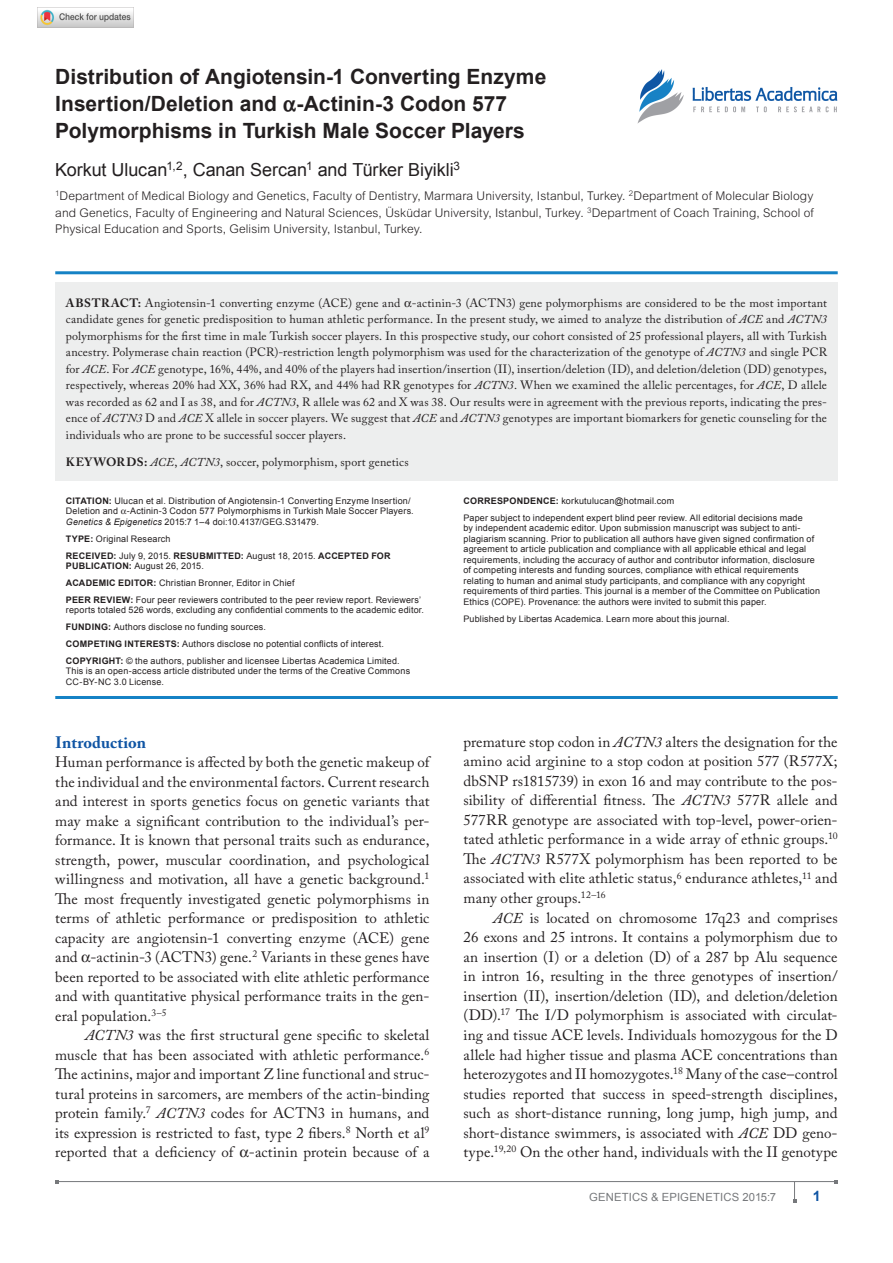
<style>
.page{position:relative;width:893px;height:1263px;background:#fff}
.page>*{position:absolute;margin:0;border:0;box-sizing:border-box;transform-origin:0 0}
.ArticleTitle{font:700 21px/27px "Arial";color:#231f20}
.AuthorName{font:18px "Arial";letter-spacing:-.01em;color:#231f20}
.Heading1{font:700 16.5px "Adobe Caslon Pro";color:#1055a4}
.BodyText{font:15px/19.5px "Adobe Caslon Pro";letter-spacing:.005em;color:#231f20;text-align:justify}
.BodyText_First{font:15px/19.5px "Adobe Caslon Pro";letter-spacing:.005em;color:#231f20;text-align:justify}
.RunningFooter-Folio{font:700 14.25px "Arial";color:#1055a4}
.t1{font:12px/16.5px "Adobe Caslon Pro";letter-spacing:.015em;color:#231f20;text-align:justify}
.AuthorAffiliation{font:300 12px/16.5px "Arial MT Std";letter-spacing:.01em;color:#231f20;text-align:justify}
.RunningFooter{font:11.25px "Arial";letter-spacing:.015em;color:#76787b}
.t2{font:9px/10.5px "Arial";letter-spacing:.02em;color:#231f20}
.s1{font-weight:700}
.s2{font-style:italic}
</style>
<div class="page">
<hr style="left:57px;top:1181px;width:779px;height:1px;background:#76787b">
<svg style="left:793px;top:1182px;width:3px;height:20px"></svg>
<img style="left:637px;top:69px;width:201px;height:55px">
<hr style="left:55px;top:271px;width:783px;height:3px;background:#1582c5">
<hr style="left:55px;top:696px;width:783px;height:3px;background:#1582c5">
<div style="left:55px;top:282px;width:783px;height:199px;background:#edeeee"></div>
<img style="left:38px;top:8px;width:96px;height:19px">
<p class="ArticleTitle" style="left:55px;top:64px;width:493px">Distribution of Angiotensin-1 Converting Enzyme<br>Insertion/Deletion and -Actinin-3 Codon 577<br>Polymorphisms in Turkish Male Soccer Players</p>
<p class="AuthorName" style="left:55px;top:158px;width:406px">Korkut Ulucan<sup>1,2</sup>, Canan Sercan<sup>1</sup> and Türker Biyikli<sup>3</sup></p>
<p class="AuthorAffiliation" style="left:55px;top:188px;width:760px"><sup>1</sup>Department of Medical Biology and Genetics, Faculty of Dentistry, Marmara University, Istanbul, Turkey. <sup>2</sup>Department of Molecular Biology and Genetics, Faculty of Engineering and Natural Sciences, Üsküdar University, Istanbul, Turkey. <sup>3</sup>Department of Coach Training, School of Physical Education and Sports, Gelisim University, Istanbul, Turkey.</p>
<p class="t1" style="left:66px;top:294px;width:763px"><span class="s1">ABSTRACT:</span> Angiotensin-1 converting enzyme (ACE) gene and -actinin-3 (ACTN3) gene polymorphisms are considered to be the most important candidate genes for genetic predisposition to human athletic performance. In the present study, we aimed to analyze the distribution of <span class="s2">ACE</span> and <span class="s2">ACTN3 </span>polymorphisms for the first time in male Turkish soccer players. In this prospective study, our cohort consisted of 25 professional players, all with Turkish ancestry. Polymerase chain reaction (PCR)-restriction length polymorphism was used for the characterization of the genotype of <span class="s2">ACTN3</span> and single PCR for <span class="s2">ACE</span>. For <span class="s2">ACE</span> genotype, 16%, 44%, and 40% of the players had insertion/insertion (II), insertion/deletion (ID), and deletion/deletion (DD) genotypes, respectively, whereas 20% had XX, 36% had RX, and 44% had RR genotypes for <span class="s2">ACTN3</span>. When we examined the allelic percentages, for <span class="s2">ACE</span>, D allele was recorded as 62 and I as 38, and for <span class="s2">ACTN3</span>, R allele was 62 and X was 38. Our results were in agreement with the previous reports, indicating the pres&shy;ence of <span class="s2">ACTN3</span> D and <span class="s2">ACE</span> X allele in soccer players. We suggest that <span class="s2">ACE</span> and <span class="s2">ACTN3</span> genotypes are important biomarkers for genetic counseling for the individuals who are prone to be successful soccer players.</p>
<p class="t1" style="left:66px;top:453px;width:344px"><span class="s1">KEYWORDS:</span> <span class="s2">ACE</span>, <span class="s2">ACTN3</span>, soccer, polymorphism, sport genetics</p>
<p class="t2" style="left:66px;top:495px;width:349px"><span class="s1">CITATION:</span> Ulucan et al. Distribution of Angiotensin-1 Converting Enzyme I nsertion/<br>Deletion and -Actinin-3 Codon 577 Polymorphisms in Turkish Male Soccer Players.<br><span class="s2">Genetics &amp; Epigenetics</span> 2015:7 1–4 doi:10.4137/GEG.S31479.</p>
<p class="t2" style="left:66px;top:530px;width:326px;line-height:16.8px"><span class="s1">TYPE:</span> Original Research<br><span class="s1">RECEIVED:</span> July 9, 2015. <span class="s1">RESUBMITTED:</span> August 18, 2015. <span class="s1">ACCEPTED FOR</span></p>
<p class="t2" style="left:66px;top:558px;width:357px;line-height:16.8px"><span class="s1">PUBLICATION:</span> August 26, 2015.<br><span class="s1">ACADEMIC EDITOR:</span> Christian Bronner, Editor in Chief<br><span class="s1">PEER REVIEW:</span> Four peer reviewers contributed to the peer review report. Reviewers’</p>
<p class="t2" style="left:66px;top:602px;width:360px;line-height:16.8px">reports totaled 526 words, excluding any confidential comments to the academic editor.<br><span class="s1">FUNDING:</span> Authors disclose no funding sources.<br><span class="s1">COMPETING INTERESTS:</span> Authors disclose no potential conflicts of interest.<br><span class="s1">COPYRIGHT:</span> © the authors, publisher and licensee Libertas Academica Limited.</p>
<p class="t2" style="left:66px;top:666px;width:346px">This is an open-access article distributed under the terms of the Creative Commons<br>CC-BY-NC 3.0 License.</p>
<p class="t2" style="left:463px;top:492px;width:341px;line-height:16.8px"><span class="s1">CORRESPONDENCE:</span> korkutulucan@hotmail.com<br>Paper subject to independent expert blind peer review. All editorial decisions made</p>
<p class="t2" style="left:463px;top:523px;width:358px">by independent academic editor. Upon submission manuscript was subject to anti&shy;plagiarism scanning. Prior to publication all authors have given signed confirmation of agreement to article publication and compliance with all applicable ethical and legal requirements, including the accuracy of author and contributor information, disclosure of competing interests and funding sources, compliance with ethical requirements relating to human and animal study participants, and compliance with any copyright requirements of third parties. This journal is a member of the Committee on Publication Ethics (COPE). Provenance: the authors were invited to submit this paper.</p>
<p class="t2" style="left:463px;top:613px;width:267px">Published by Libertas Academica. Learn more about this journal.</p>
<p class="Heading1" style="left:55px;top:732px;width:92px">Introduction</p>
<p class="BodyText_First" style="left:55px;top:752px;width:376px">Human performance is affected by both the genetic makeup of the individual and the environmental factors. Current research and interest in sports genetics focus on genetic variants that may make a significant contribution to the individual’s per&shy;formance. It is known that personal traits such as endurance, strength, power, muscular coordination, and psychological willingness and motivation, all have a genetic background.<sup>1<br></sup>The most frequently investigated genetic polymorphisms in terms of athletic performance or predisposition to athletic capacity are angiotensin-1 converting enzyme (ACE) gene and -actinin-3 (ACTN3) gene.<sup>2</sup> Variants in these genes have been reported to be associated with elite athletic performance and with quantitative physical performance traits in the gen&shy;eral population.<sup>3–5</sup></p>
<p class="BodyText" style="left:55px;top:1025px;width:376px;text-indent:30px"><span class="s2">ACTN3</span> was the first structural gene specific to skeletal muscle that has been associated with athletic performance.<sup>6<br></sup>The actinins, major and important Z line functional and struc&shy;tural proteins in sarcomers, are members of the actin-binding protein family.<sup>7</sup> <span class="s2">ACTN3</span> codes for ACTN3 in humans, and its expression is restricted to fast, type 2 fibers.<sup>8</sup> North et al<sup>9 </sup>reported that a deficiency of -actinin protein because of a</p>
<p class="BodyText" style="left:463px;top:732px;width:376px">premature stop codon in <span class="s2">ACTN3</span> alters the designation for the amino acid arginine to a stop codon at position 577 (R577X; dbSNP rs1815739) in exon 16 and may contribute to the pos&shy;sibility of differential fitness. The <span class="s2">ACTN3</span> 577R allele and 577RR genotype are associated with top-level, power-orien&shy;tated athletic performance in a wide array of ethnic groups.<sup>10<br></sup>The <span class="s2">ACTN3</span> R577X polymorphism has been reported to be associated with elite athletic status,<sup>6</sup> endurance athletes,<sup>11</sup> and many other groups.<sup>12–16</sup></p>
<p class="BodyText" style="left:463px;top:908px;width:376px;text-indent:30px"><span class="s2">ACE</span> is located on chromosome 17q23 and comprises 26 exons and 25 introns. It contains a polymorphism due to an insertion (I) or a deletion (D) of a 287 bp Alu sequence in intron 16, resulting in the three genotypes of insertion/ insertion (II), insertion/deletion (ID), and deletion/deletion (DD).<sup>17</sup> The I/D polymorphism is associated with circulat&shy;ing and tissue ACE levels. Individuals homozygous for the D allele had higher tissue and plasma ACE concentrations than heterozygotes and II homozygotes.<sup>18</sup> Many of the case–control studies reported that success in speed-strength disciplines, such as short-distance running, long jump, high jump, and short-distance swimmers, is associated with <span class="s2">ACE</span> DD geno&shy;type.<sup>19,20</sup> On the other hand, individuals with the II genotype</p>
<p class="RunningFooter" style="left:589px;top:1189px;width:188px">Genetics &amp; Epigenetics 2015:7</p>
<p class="RunningFooter-Folio" style="left:813px;top:1186px;width:9px">1</p>
</div>
